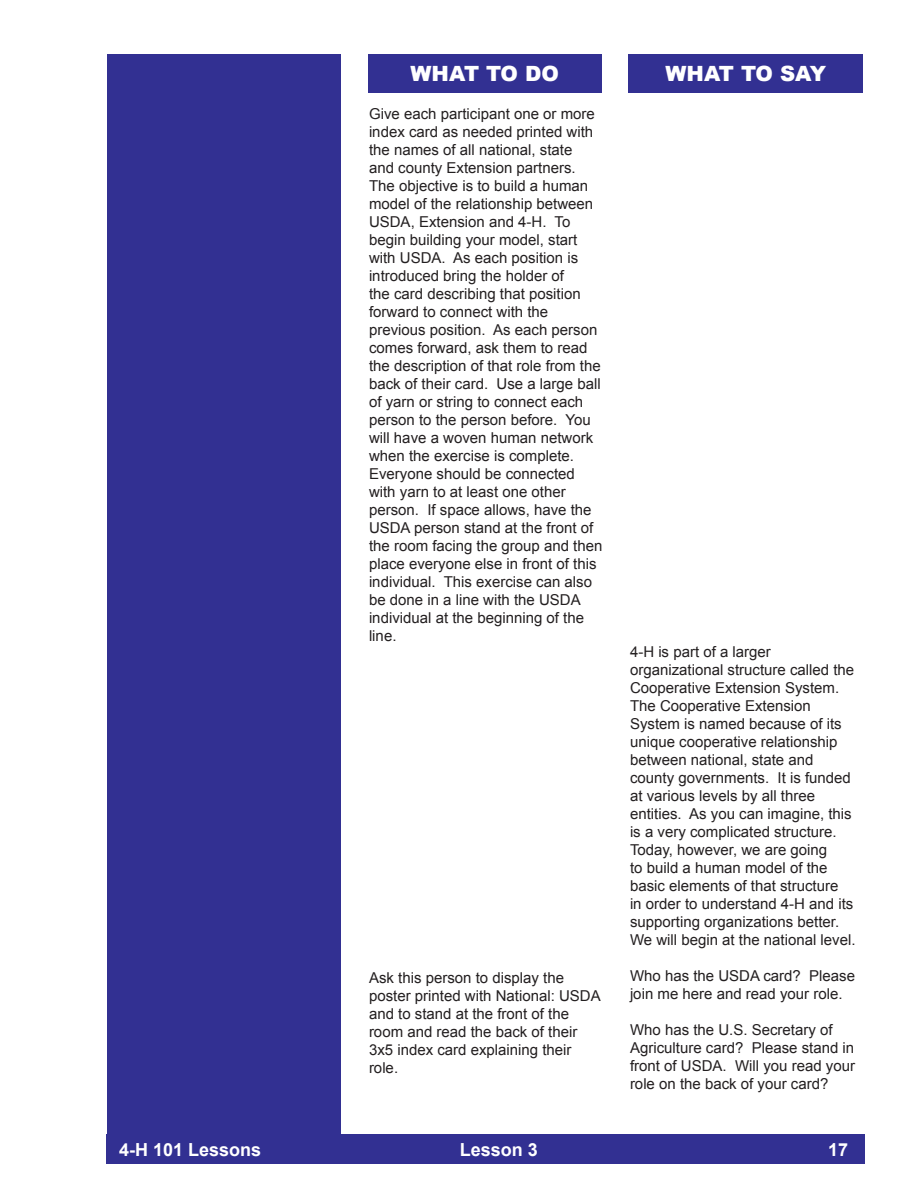
<style>
.page{position:relative;width:918px;height:1188px;background:#fff}
.page>*{position:absolute;margin:0;border:0;box-sizing:border-box;transform-origin:0 0}
.t1{font:900 21px "Arial";color:#fff}
.t2{font:700 18px "Arial";color:#fff}
.t3{font:15px/18px "Arial";color:#231f20}
</style>
<div class="page">
<div style="left:107px;top:54px;width:234px;height:1103px;background:#323092"></div>
<div style="left:368px;top:54px;width:234px;height:38px;background:#323092"></div>
<div style="left:629px;top:54px;width:234px;height:38px;background:#323092"></div>
<div style="left:107px;top:1134px;width:758px;height:29px;background:#323092"></div>
<p class="t1" style="left:411px;top:61px;width:150px">WHAT TO DO</p>
<p class="t1" style="left:666px;top:61px;width:162px">WHAT TO SAY</p>
<p class="t3" style="left:369px;top:105px;width:235px">Give each participant one or more index card as needed printed with the names of all national, state<br>and county Extension partners.<br>The objective is to build a human model of the relationship between<br>USDA, Extension and 4-H. To begin building your model, start with USDA. As each position is introduced bring the holder of<br>the card describing that position forward to connect with the previous position. As each person comes forward, ask them to read the description of that role from the back of their card. Use a large ball of yarn or string to connect each person to the person before. You will have a woven human network when the exercise is complete.<br>Everyone should be connected with yarn to at least one other person. If space allows, have the<br>USDA person stand at the front of the room facing the group and then place everyone else in front of this individual. This exercise can also be done in a line with the USDA individual at the beginning of the line.</p>
<p class="t3" style="left:369px;top:969px;width:233px">Ask this person to display the poster printed with National: USDA and to stand at the front of the room and read the back of their<br>3x5 index card explaining their role.</p>
<p class="t3" style="left:630px;top:643px;width:227px">4-H is part of a larger organizational structure called the<br>Cooperative Extension System.<br>The Cooperative Extension<br>System is named because of its unique cooperative relationship between national, state and county governments. It is funded at various levels by all three entities. As you can imagine, this is a very complicated structure.<br>Today, however, we are going<br>to build a human model of the basic elements of that structure<br>in order to understand 4-H and its supporting organizations better.<br>We will begin at the national level.</p>
<p class="t3" style="left:630px;top:967px;width:227px">Who has the USDA card? Please join me here and read your role.</p>
<p class="t3" style="left:630px;top:1021px;width:227px">Who has the U.S. Secretary of<br>Agriculture card? Please stand in front of USDA. Will you read your role on the back of your card?</p>
<p class="t2" style="left:119px;top:1140px;width:144px">4-H 101 Lessons</p>
<p class="t2" style="left:460px;top:1140px;width:80px">Lesson 3</p>
<p class="t2" style="left:828px;top:1140px;width:22px">17</p>
</div>
